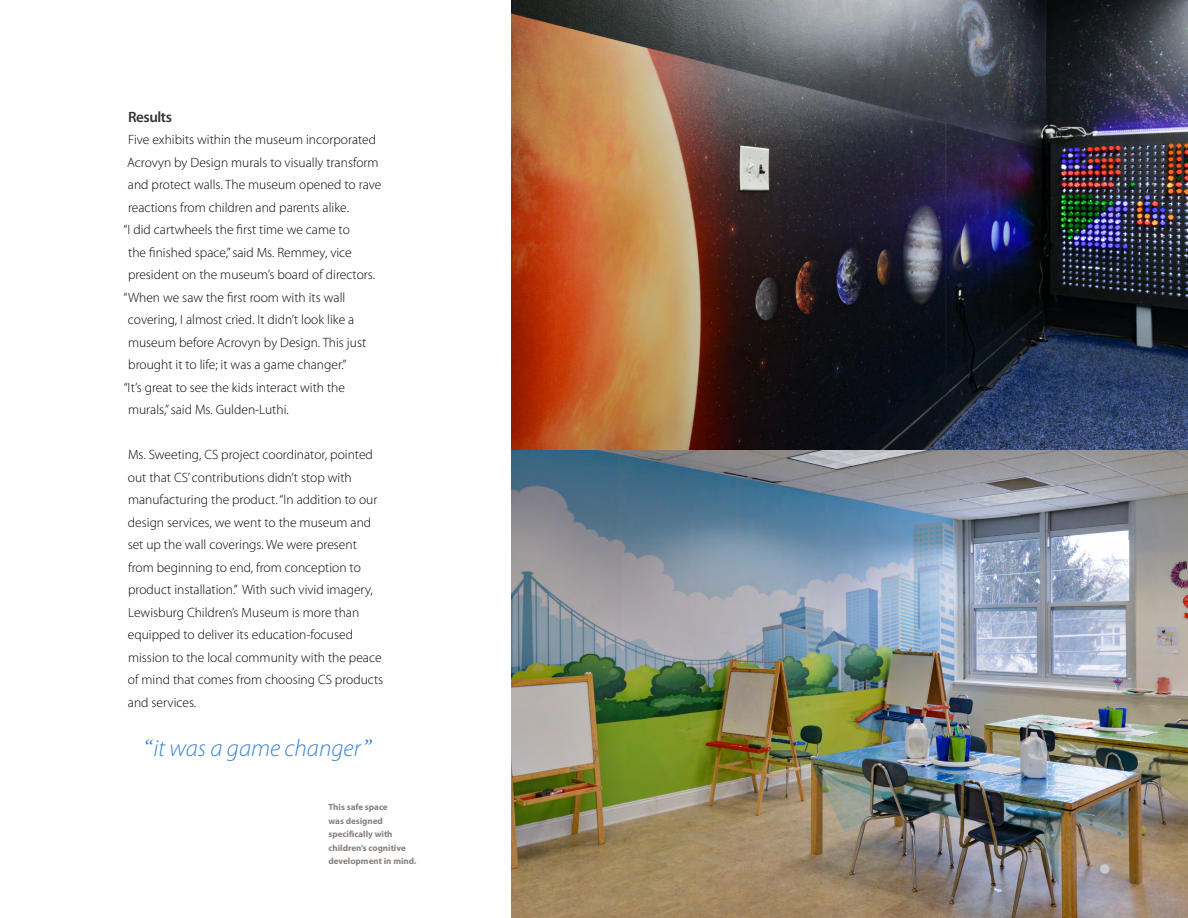
<style>
.page{position:relative;width:1188px;height:918px;background:#fff}
.page>*{position:absolute;margin:0;border:0;box-sizing:border-box;transform-origin:0 0}
.t1{font:italic 300 24px "Myriad Pro";color:#3d83d0}
.t2{font:600 15px "Myriad Pro";letter-spacing:-.03em;color:#343433}
.t3{font:300 13.5px/22.5px "Myriad Pro";color:#000}
.t4{font:700 9px/13.5px "Myriad Pro";color:#88817e}
.s1{font-family:"Adobe Garamond Pro";font-weight:400}
</style>
<div class="page">
<img style="left:512px;top:451px;width:676px;height:467px">
<img style="left:512px;top:0;width:676px;height:449px">
<div style="left:1100px;top:864px;width:10px;height:10px;background:#c7c8ca;border-radius:50%"></div>
<p class="t2" style="left:128px;top:107px;width:45px">Results</p>
<p class="t3" style="left:128px;top:128px;width:249px">Five exhibits within the museum incorporated</p>
<p class="t3" style="left:127px;top:151px;width:253px">Acrovyn by Design murals to visually transform</p>
<p class="t3" style="left:128px;top:173px;width:255px">and protect walls. The museum opened to rave</p>
<p class="t3" style="left:128px;top:196px;width:222px">reactions from children and parents alike.</p>
<p class="t3" style="left:124px;top:218px;width:228px">“I did cartwheels the first time we came to</p>
<p class="t3" style="left:128px;top:241px;width:225px">the finished space,” said Ms. Remmey, vice</p>
<p class="t3" style="left:128px;top:263px;width:249px">president on the museum’s board of directors.</p>
<p class="t3" style="left:124px;top:286px;width:223px">“When we saw the first room with its wall</p>
<p class="t3" style="left:128px;top:308px;width:228px">covering, I almost cried. It didn’t look like a</p>
<p class="t3" style="left:128px;top:331px;width:240px">museum before Acrovyn by Design. This just</p>
<p class="t3" style="left:128px;top:353px;width:220px">brought it to life; it was a game changer.”</p>
<p class="t3" style="left:124px;top:376px;width:223px">“It’s great to see the kids interact with the</p>
<p class="t3" style="left:128px;top:398px;width:162px">murals,” said Ms. Gulden-Luthi.</p>
<p class="t3" style="left:128px;top:443px;width:257px">Ms. Sweeting, CS project coordinator, pointed out that CS’ contributions didn’t stop with manufacturing the product. “In addition to our design services, we went to the museum and set up the wall coverings. We were present from beginning to end, from conception to product installation.” With such vivid imagery, Lewisburg Children’s Museum is more than equipped to deliver its education-focused mission to the local community with the peace of mind that comes from choosing CS products and services.</p>
<h1 class="t1" style="left:142px;top:734px;width:229px"><span class="s1">“</span>it was a game changer<span class="s1">”</span></h1>
<p class="t4" style="left:328px;top:800px;width:89px">This safe space<br>was designed specifically with children’s cognitive development in mind.</p>
</div>
